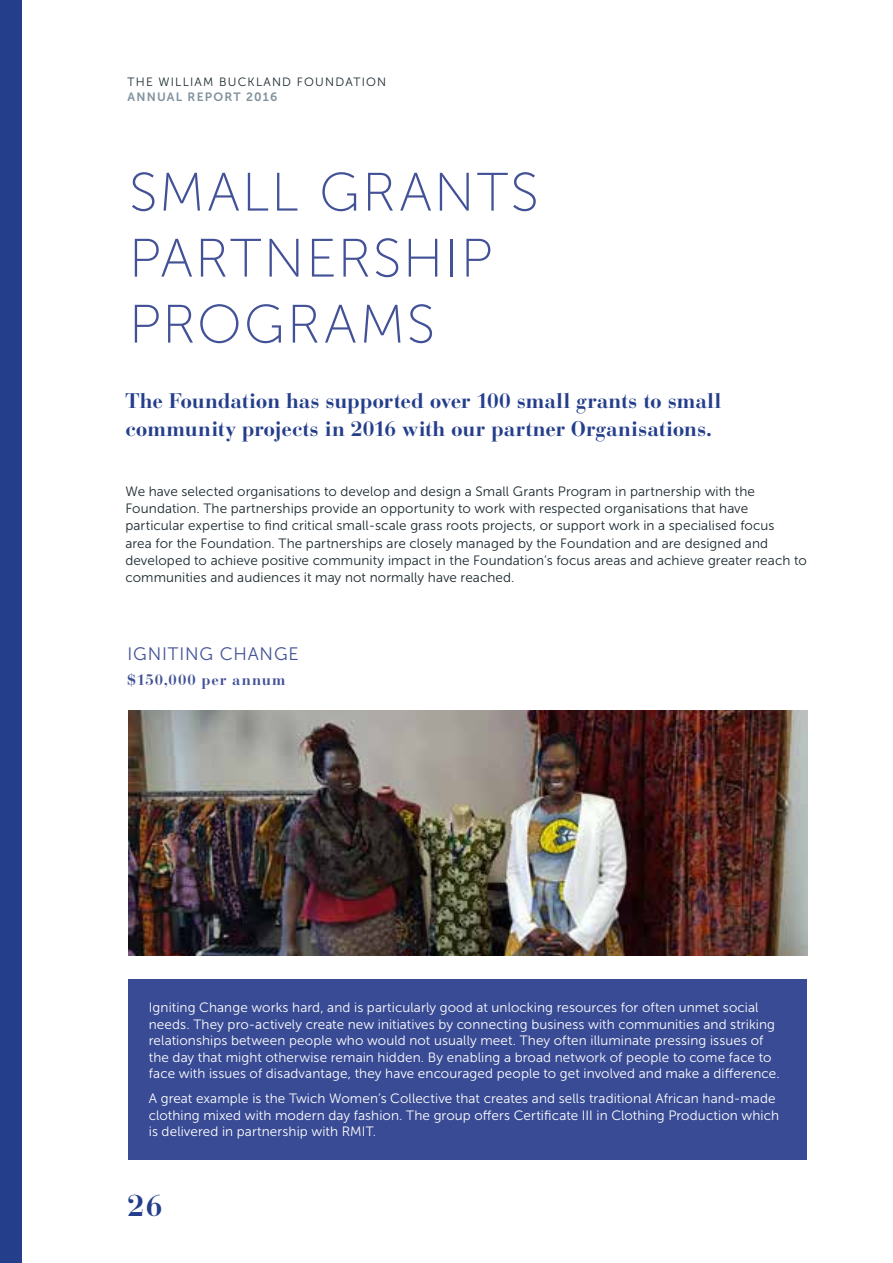
<style>
.page{position:relative;width:893px;height:1263px;background:#fff}
.page>*{position:absolute;margin:0;border:0;box-sizing:border-box;transform-origin:0 0}
.t1{font:54px/66px "Museo Sans 100";letter-spacing:.035em;color:#435297}
.t2{font:700 30px "Bauer Bodoni";color:#243e8c}
.t3{font:700 21px/28.5px "Bauer Bodoni";letter-spacing:-.005em;color:#243e8c}
.t4{font:18px "Museo Sans 300";letter-spacing:.045em;color:#435297}
.t5{font:700 15px "Bauer Bodoni";letter-spacing:.065em;color:#435297}
.t6{font:13.5px/16.5px "Museo Sans 300";letter-spacing:.005em;color:#fff}
.t7{font:13.5px/17.2px "Museo Sans 300";letter-spacing:.005em;color:#1a282f}
.t8{font:12px "Museo Sans 300";letter-spacing:.1em;color:#1a282f}
.t9{font:12px "Museo Sans 700";letter-spacing:.1em;color:#81929d}
</style>
<div class="page">
<div style="left:128px;top:979px;width:678px;height:180px;background:#394b94"></div>
<img style="left:129px;top:710px;width:679px;height:246px">
<div style="left:0;top:0;width:21px;height:1263px;background:#243e8c"></div>
<p class="t8" style="left:128px;top:76px;width:260px">THE WILLIAM BUCKLAND FOUNDATION</p>
<p class="t9" style="left:128px;top:90px;width:151px">ANNUAL REPORT 2016</p>
<h1 class="t1" style="left:129px;top:160px;width:411px">SMALL GRANTS<br>PARTNERSHIP<br>PROGRAMS</h1>
<h3 class="t3" style="left:125px;top:386px;width:597px">The Foundation has supported over 100 small grants to small community projects in 2016 with our partner Organisations.</h3>
<p class="t7" style="left:125px;top:483px;width:683px">We have selected organisations to develop and design a Small Grants Program in partnership with the Foundation. The partnerships provide an opportunity to work with respected organisations that have particular expertise to find critical small-scale grass roots projects, or support work in a specialised focus<br>area for the Foundation. The partnerships are closely managed by the Foundation and are designed and developed to achieve positive community impact in the Foundation’s focus areas and achieve greater reach to communities and audiences it may not normally have reached.</p>
<h3 class="t4" style="left:127px;top:644px;width:173px">IGNITING CHANGE</h3>
<p class="t5" style="left:127px;top:671px;width:160px">$150,000 per annum</p>
<p class="t6" style="left:149px;top:999px;width:632px">Igniting Change works hard, and is particularly good at unlocking resources for often unmet social needs. They pro-actively create new initiatives by connecting business with communities and striking relationships between people who would not usually meet. They often illuminate pressing issues of the day that might otherwise remain hidden. By enabling a broad network of people to come face to face with issues of disadvantage, they have encouraged people to get involved and make a difference.</p>
<p class="t6" style="left:149px;top:1090px;width:632px">A great example is the Twich Women’s Collective that creates and sells traditional African hand-made clothing mixed with modern day fashion. The group offers Certificate III in Clothing Production which is delivered in partnership with RMIT.</p>
<h2 class="t2" style="left:128px;top:1188px;width:36px">26</h2>
</div>
